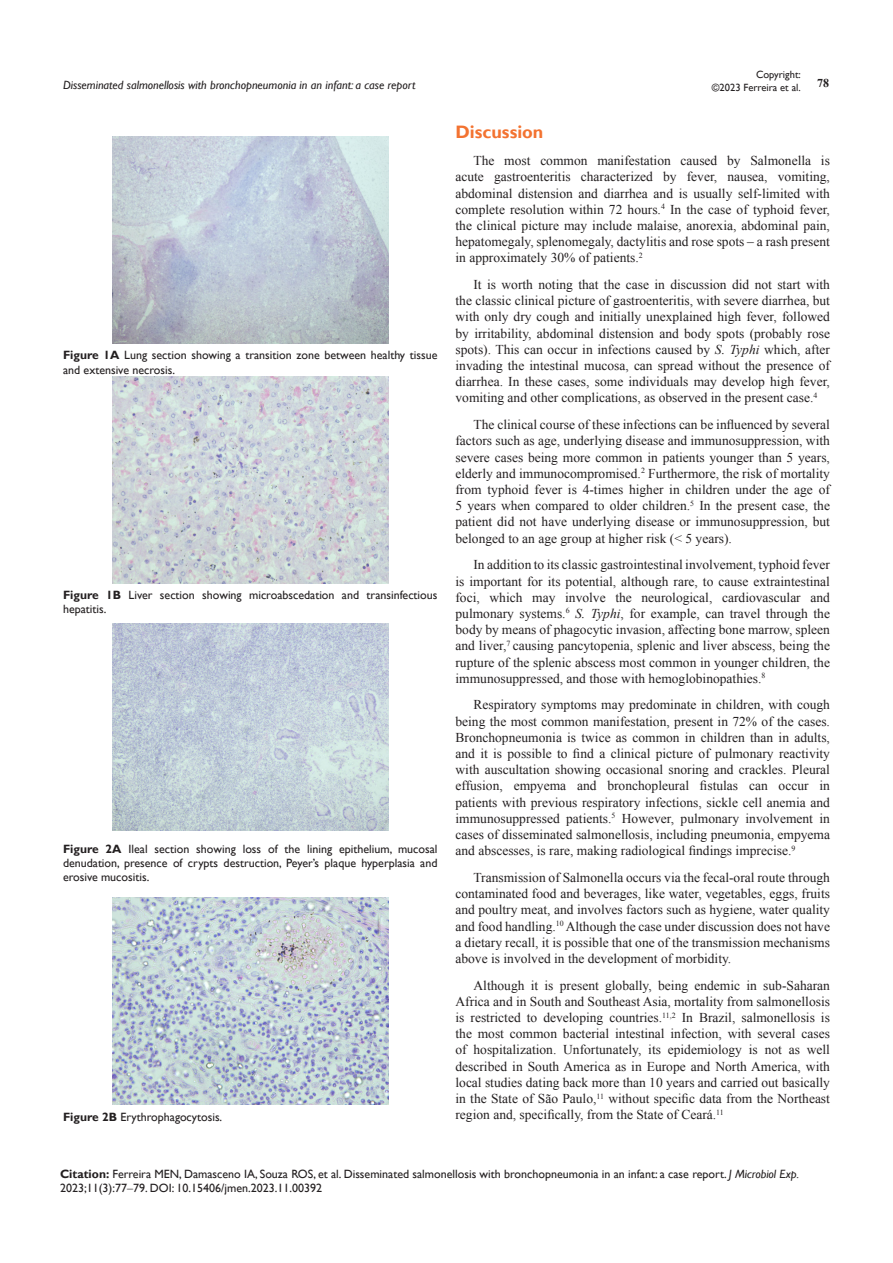
<style>
.page{position:relative;width:893px;height:1263px;background:#fff}
.page>*{position:absolute;margin:0;border:0;box-sizing:border-box;transform-origin:0 0}
.List_Paragraph{font:700 18px "Gill Sans";color:#f37331}
.t1{font:13.5px/16.2px "Times New Roman";color:#231f20;text-align:justify}
.Citation{font:12px/14.4px "Gill Sans";color:#231f20}
.t2{font:italic 12px "Gill Sans";color:#231f20}
.t3{font:700 12px "Times New Roman";color:#231f20}
.t4{font:10.5px/12.6px "Gill Sans";color:#231f20;text-align:right}
.s1{font-weight:700}
.s2{font-style:italic}
.s3{font-family:"Times New Roman"}
</style>
<div class="page">
<img style="left:113px;top:136px;width:275px;height:207px">
<img style="left:113px;top:377px;width:275px;height:207px">
<img style="left:113px;top:623px;width:275px;height:207px">
<img style="left:113px;top:898px;width:275px;height:207px">
<p class="t4" style="left:712px;top:69px;width:90px">Copyright:<br>©2023 Ferreira et al.</p>
<p class="t2" style="left:63px;top:78px;width:354px">Disseminated salmonellosis with bronchopneumonia in an infant: a case report</p>
<p class="t3" style="left:817px;top:75px;width:13px">78</p>
<p class="Citation" style="left:63px;top:348px;width:376px"><span class="s1">Figure 1A</span> Lung section showing a transition zone between healthy tissue and extensive necrosis.</p>
<p class="Citation" style="left:63px;top:588px;width:376px"><span class="s1">Figure 1B</span> Liver section showing microabscedation and transinfectious hepatitis.</p>
<p class="Citation" style="left:63px;top:841px;width:376px;text-align:justify"><span class="s1">Figure 2A</span> Ileal section showing loss of the lining epithelium, mucosal denudation, presence of crypts destruction, Peyer’s plaque hyperplasia and erosive mucositis.</p>
<p class="Citation" style="left:63px;top:1110px;width:161px"><span class="s1">Figure 2B</span> Erythrophagocytosis.</p>
<p class="List_Paragraph" style="left:455px;top:122px;width:89px">Discussion</p>
<p class="t1" style="left:455px;top:152px;width:376px;text-indent:18px">The most common manifestation caused by Salmonella is acute gastroenteritis characterized by fever, nausea, vomiting, abdominal distension and diarrhea and is usually self-limited with complete resolution within 72 hours.<sup>4</sup> In the case of typhoid fever, the clinical picture may include malaise, anorexia, abdominal pain, hepatomegaly, splenomegaly, dactylitis and rose spots – a rash present in approximately 30% of patients.<sup>2</sup></p>
<p class="t1" style="left:455px;top:276px;width:376px;text-indent:18px">It is worth noting that the case in discussion did not start with the classic clinical picture of gastroenteritis, with severe diarrhea, but with only dry cough and initially unexplained high fever, followed by irritability, abdominal distension and body spots (probably rose spots). This can occur in infections caused by <span class="s2">S. Typhi</span> which, after invading the intestinal mucosa, can spread without the presence of diarrhea. In these cases, some individuals may develop high fever, vomiting and other complications, as observed in the present case.<sup>4</sup></p>
<p class="t1" style="left:455px;top:416px;width:376px;text-indent:18px">The clinical course of these infections can be influenced by several factors such as age, underlying disease and immunosuppression, with severe cases being more common in patients younger than 5 years, elderly and immunocompromised.<sup>2</sup> Furthermore, the risk of mortality from typhoid fever is 4-times higher in children under the age of 5 years when compared to older children.<sup>5</sup> In the present case, the patient did not have underlying disease or immunosuppression, but belonged to an age group at higher risk (&lt; 5 years).</p>
<p class="t1" style="left:455px;top:556px;width:376px;text-indent:18px">In addition to its classic gastrointestinal involvement, typhoid fever is important for its potential, although rare, to cause extraintestinal foci, which may involve the neurological, cardiovascular and pulmonary systems.<sup>6</sup> <span class="s2">S. Typhi</span>, for example, can travel through the body by means of phagocytic invasion, affecting bone marrow, spleen and liver,<sup>7</sup> causing pancytopenia, splenic and liver abscess, being the rupture of the splenic abscess most common in younger children, the immunosuppressed, and those with hemoglobinopathies.<sup>8</sup></p>
<p class="t1" style="left:455px;top:697px;width:376px;text-indent:18px">Respiratory symptoms may predominate in children, with cough being the most common manifestation, present in 72% of the cases.<br>Bronchopneumonia is twice as common in children than in adults, and it is possible to find a clinical picture of pulmonary reactivity with auscultation showing occasional snoring and crackles. Pleural effusion, empyema and bronchopleural fistulas can occur in patients with previous respiratory infections, sickle cell anemia and immunosuppressed patients.<sup>5</sup> However, pulmonary involvement in cases of disseminated salmonellosis, including pneumonia, empyema and abscesses, is rare, making radiological findings imprecise.<sup>9</sup></p>
<p class="t1" style="left:455px;top:869px;width:376px;text-indent:18px">Transmission of Salmonella occurs via the fecal-oral route through contaminated food and beverages, like water, vegetables, eggs, fruits and poultry meat, and involves factors such as hygiene, water quality and food handling.<sup>10</sup> Although the case under discussion does not have a dietary recall, it is possible that one of the transmission mechanisms above is involved in the development of morbidity.</p>
<p class="t1" style="left:455px;top:977px;width:376px;text-indent:18px">Although it is present globally, being endemic in sub-Saharan Africa and in South and Southeast Asia, mortality from salmonellosis is restricted to developing countries.<sup>11,2</sup> In Brazil, salmonellosis is the most common bacterial intestinal infection, with several cases of hospitalization. Unfortunately, its epidemiology is not as well described in South America as in Europe and North America, with local studies dating back more than 10 years and carried out basically in the State of São Paulo,<sup>11</sup> without specific data from the Northeast region and, specifically, from the State of Ceará.<sup>11</sup></p>
<p class="Citation" style="left:60px;top:1167px;width:741px"><span class="s1">Citation:</span> Ferreira MEN, Damasceno IA, Souza ROS, et al. Disseminated salmonellosis with bronchopneumonia in an infant: a case report. <span class="s2">J Microbiol Exp.<br></span>2023;11(3):77<span class="s3">‒</span>79. DOI: 10.15406/jmen.2023.11.00392</p>
</div>
